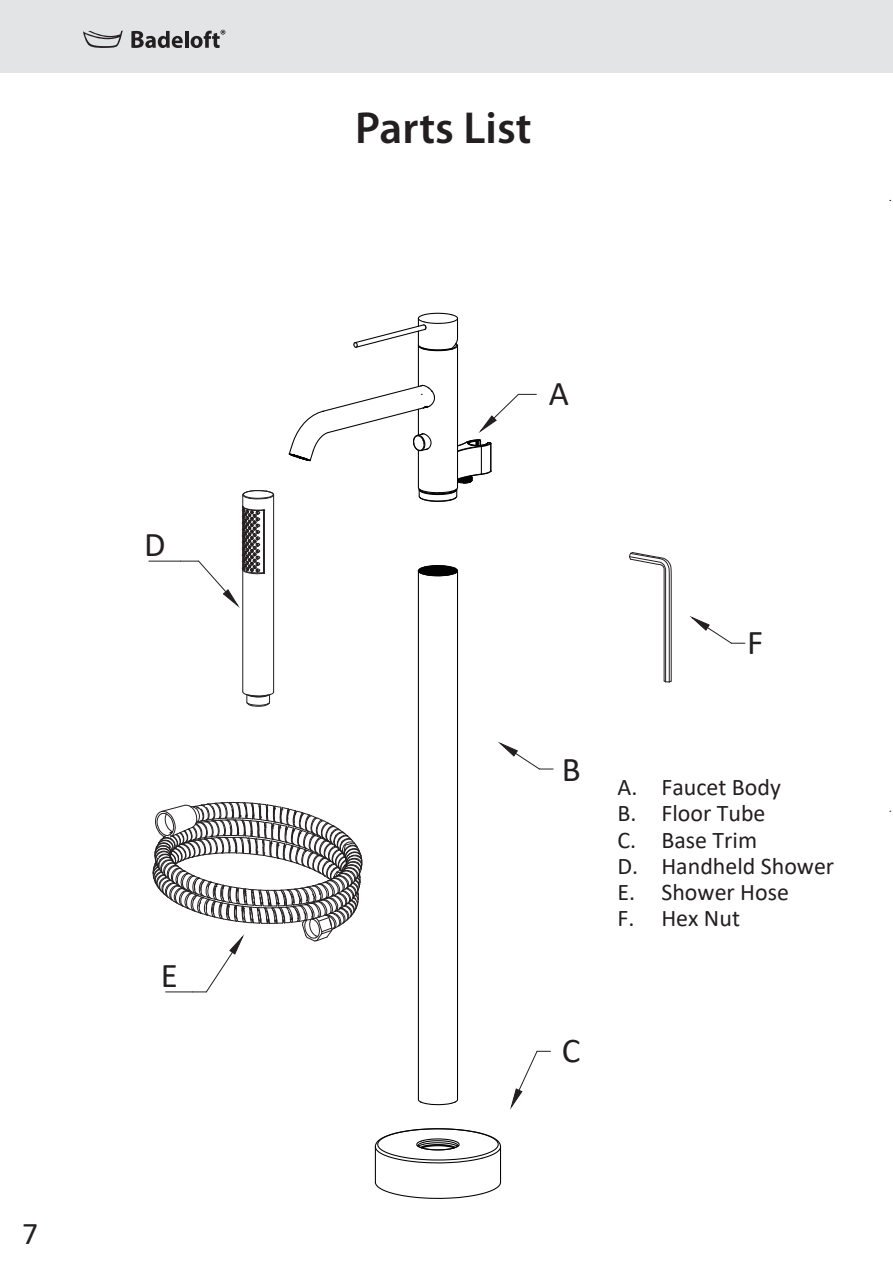
<style>
.page{position:relative;width:893px;height:1263px;background:#fff}
.page>*{position:absolute;margin:0;border:0;box-sizing:border-box;transform-origin:0 0}
.t1{font:600 45px "Myriad Pro";color:#231f20}
.t2{font:34.8px "Calibri";color:#231f20}
.t3{font:31.65px "Calibri";color:#231f20}
.t4{font:23.85px/26.2px "Calibri";color:#231f20}
</style>
<div class="page">
<div style="left:0;top:0;width:893px;height:72px;background:#e3e4e6"></div>
<svg style="left:131px;top:31px;width:52px;height:17px"></svg>
<hr style="left:185px;top:31px;width:3px;height:17px;background:#231f20">
<svg style="left:191px;top:30px;width:34px;height:18px"></svg>
<svg style="left:83px;top:30px;width:40px;height:18px"></svg>
<svg style="left:629px;top:552px;width:43px;height:131px"></svg>
<hr style="left:242px;top:570px;width:1px;height:122px;background:#231f20">
<hr style="left:273px;top:495px;width:1px;height:197px;background:#231f20">
<svg style="left:242px;top:691px;width:32px;height:16px"></svg>
<svg style="left:499px;top:742px;width:54px;height:28px"></svg>
<svg style="left:511px;top:1050px;width:39px;height:58px"></svg>
<svg style="left:181px;top:490px;width:93px;height:116px"></svg>
<hr style="left:149px;top:561px;width:32px;height:1px;background:#231f20">
<svg style="left:152px;top:802px;width:211px;height:191px"></svg>
<svg style="left:691px;top:617px;width:54px;height:27px"></svg>
<svg style="left:374px;top:1128px;width:128px;height:36px"></svg>
<hr style="left:375px;top:1147px;width:1px;height:35px;background:#030303">
<hr style="left:418px;top:571px;width:1px;height:528px;background:#030303">
<hr style="left:418px;top:346px;width:1px;height:41px;background:#030303">
<hr style="left:457px;top:571px;width:1px;height:528px;background:#030303">
<hr style="left:457px;top:346px;width:1px;height:142px;background:#030303">
<hr style="left:500px;top:1147px;width:1px;height:35px;background:#030303">
<svg style="left:288px;top:384px;width:248px;height:118px"></svg>
<svg style="left:374px;top:1181px;width:128px;height:18px"></svg>
<svg style="left:417px;top:1098px;width:42px;height:8px"></svg>
<svg style="left:417px;top:565px;width:42px;height:12px"></svg>
<svg style="left:353px;top:312px;width:106px;height:40px"></svg>
<h2 class="t2" style="left:144px;top:521px;width:23px">D</h2>
<h3 class="t3" style="left:22px;top:1211px;width:18px">7</h3>
<h2 class="t2" style="left:161px;top:951px;width:19px">E</h2>
<h1 class="t1" style="left:355px;top:103px;width:178px">Parts List</h1>
<h2 class="t2" style="left:549px;top:369px;width:22px">A</h2>
<h2 class="t2" style="left:747px;top:618px;width:18px">F</h2>
<p class="t4" style="left:617px;top:773px;width:218px;text-indent:-56px"><sup>B</sup> A. Faucet Body<br>B. Floor Tube<br>C. Base Trim<br>D. Handheld Shower<br>E. Shower Hose<br>F. Hex Nut</p>
<h2 class="t2" style="left:562px;top:1026px;width:20px">C</h2>
</div>
